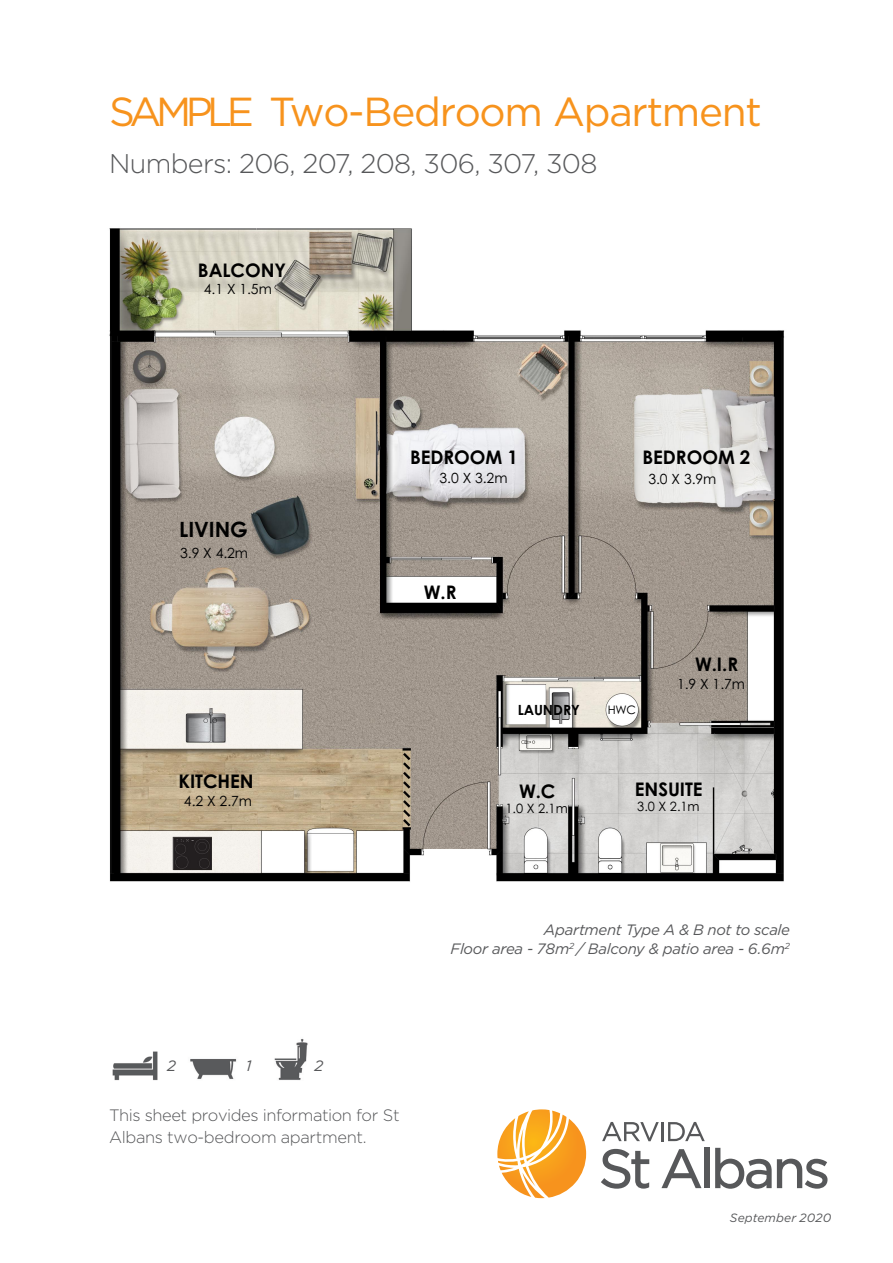
<style>
.page{position:relative;width:893px;height:1263px;background:#fff}
.page>*{position:absolute;margin:0;border:0;box-sizing:border-box;transform-origin:0 0}
._18pt_heading{font:40.5px "Gotham";letter-spacing:-.03em;color:#f7931d}
._18pt_heading-2{font:300 27px "Gotham";letter-spacing:-.025em;color:#57585a}
.t1{font:700 21px "Century Gothic";letter-spacing:-.005em;color:#000}
.t2{font:700 18.75px "Century Gothic";letter-spacing:-.005em;color:#000}
._11pt_body_text{font:300 16.5px/22.5px "Gotham";letter-spacing:-.03em;color:#57585a}
._10pt_floorplan_deta{font:italic 15px "Gotham";letter-spacing:-.02em;color:#57585a}
._10pt_grey{font:italic 15px "Gotham";color:#57585a}
.t3{font:14.1px "Century Gothic";letter-spacing:-.005em;color:#000}
.t4{font:700 14.1px "Century Gothic";letter-spacing:-.005em;color:#000}
.t5{font:12.9px "Century Gothic";color:#000}
._8pt{font:italic 12px "Gotham";letter-spacing:.01em;color:#57585a}
.t6{font:11.7px "Century Gothic";color:#000}
</style>
<div class="page">
<img style="left:109px;top:228px;width:675px;height:654px">
<img style="left:190px;top:1058px;width:47px;height:21px">
<img style="left:112px;top:1051px;width:46px;height:30px">
<img style="left:274px;top:1039px;width:34px;height:41px">
<svg style="left:602px;top:1122px;width:57px;height:19px"></svg>
<hr style="left:661px;top:1122px;width:3px;height:19px;background:#57585a">
<svg style="left:668px;top:1122px;width:37px;height:19px"></svg>
<svg style="left:497px;top:1109px;width:89px;height:89px"></svg>
<svg style="left:601px;top:1149px;width:48px;height:40px"></svg>
<svg style="left:661px;top:1149px;width:40px;height:39px"></svg>
<div style="left:704px;top:1148px;width:6px;height:40px;background:#57585a"></div>
<svg style="left:715px;top:1148px;width:112px;height:41px"></svg>
<p class="_18pt_heading" style="left:109px;top:86px;width:654px">SAMPLE Two-Bedroom Apartment</p>
<p class="_18pt_heading-2" style="left:109px;top:146px;width:490px">Numbers: 206, 207, 208, 306, 307, 308</p>
<p class="t2" style="left:198px;top:259px;width:90px">BALCONY</p>
<p class="t3" style="left:204px;top:281px;width:70px">4.1 X 1.5m</p>
<p class="t1" style="left:179px;top:517px;width:70px">LIVING</p>
<p class="t3" style="left:180px;top:545px;width:70px">3.9 X 4.2m</p>
<p class="t2" style="left:179px;top:770px;width:77px">KITCHEN</p>
<p class="t3" style="left:184px;top:793px;width:70px">4.2 X 2.7m</p>
<p class="t2" style="left:410px;top:447px;width:109px">BEDROOM 1</p>
<p class="t3" style="left:440px;top:470px;width:70px">3.0 X 3.2m</p>
<p class="t2" style="left:642px;top:446px;width:109px">BEDROOM 2</p>
<p class="t3" style="left:648px;top:470px;width:70px">3.0 X 3.9m</p>
<p class="t2" style="left:424px;top:581px;width:34px">W.R</p>
<p class="t4" style="left:518px;top:701px;width:64px">LAUNDRY</p>
<p class="t6" style="left:608px;top:703px;width:30px">HWC</p>
<p class="t2" style="left:695px;top:654px;width:45px">W.I.R</p>
<p class="t3" style="left:677px;top:676px;width:70px">1.9 X 1.7m</p>
<p class="t2" style="left:519px;top:780px;width:38px">W.C</p>
<p class="t5" style="left:505px;top:801px;width:64px">1.0 X 2.1m</p>
<p class="t2" style="left:635px;top:778px;width:69px">ENSUITE</p>
<p class="t5" style="left:637px;top:799px;width:64px">3.0 X 2.1m</p>
<p class="_10pt_grey" style="left:167px;top:1056px;width:10px">2</p>
<p class="_10pt_grey" style="left:246px;top:1056px;width:7px">1</p>
<p class="_10pt_grey" style="left:314px;top:1056px;width:10px">2</p>
<p class="_11pt_body_text" style="left:109px;top:1103px;width:292px">This sheet provides information for St<br>Albans two-bedroom apartment.</p>
<p class="_10pt_floorplan_deta" style="left:544px;top:920px;width:248px">Apartment Type A &amp; B not to scale</p>
<p class="_10pt_floorplan_deta" style="left:451px;top:939px;width:341px">Floor area - 78m<sup>2</sup> / Balcony &amp; patio area - 6.6m<sup>2</sup></p>
<p class="_8pt" style="left:730px;top:1210px;width:103px">September 2020</p>
</div>
